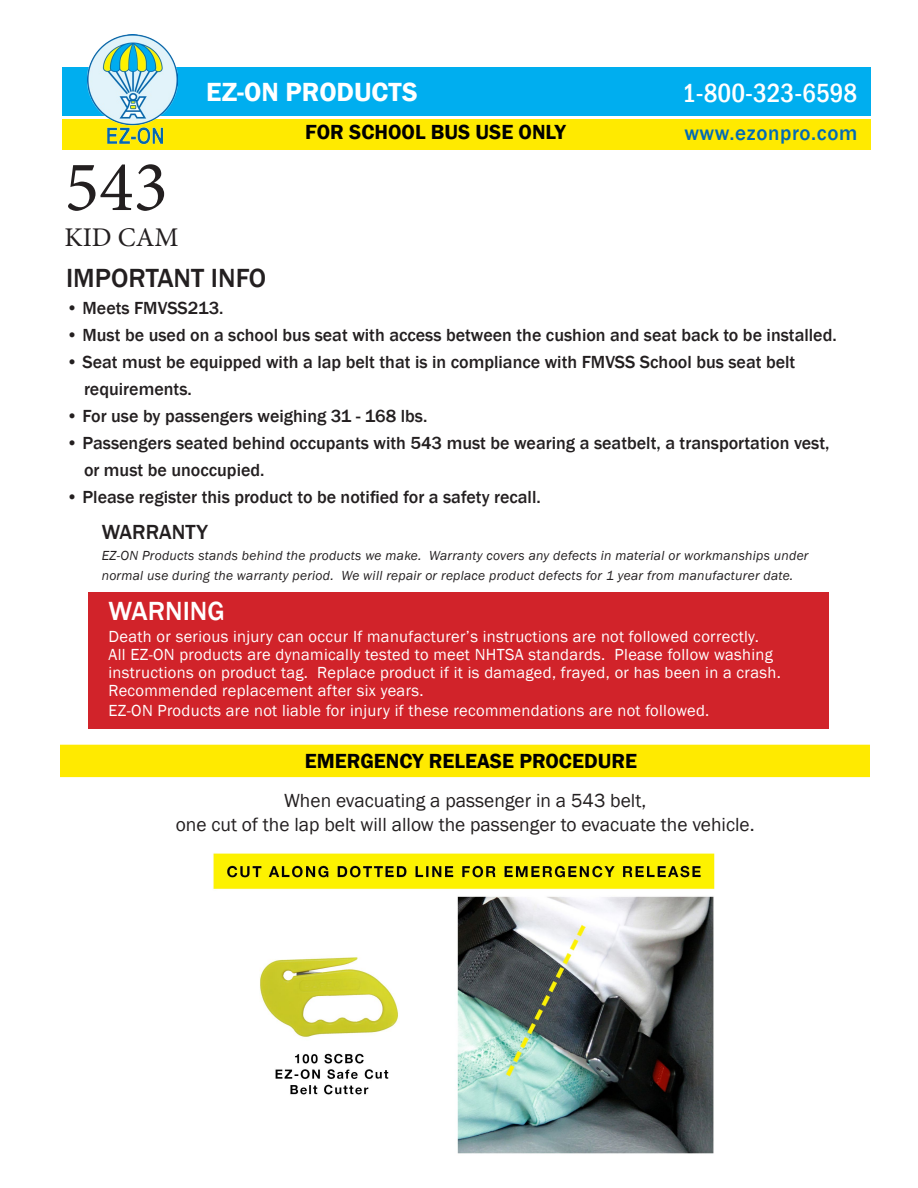
<style>
.page{position:relative;width:918px;height:1188px;background:#fff}
.page>*{position:absolute;margin:0;border:0;box-sizing:border-box;transform-origin:0 0}
.t1{font:72px "Minion Pro";color:#231f20}
.t2{font:500 condensed 27px "Franklin Gothic";color:#fff}
.t3{font:600 27px "Franklin Gothic";color:#fff}
.t4{font:500 27px "Franklin Gothic";color:#231f20}
.t5{font:500 27px "Franklin Gothic";color:#fff}
.t6{font:27px "Minion Pro";color:#231f20}
.t7{font:600 21px "Franklin Gothic";color:#000}
.t8{font:500 21px "Franklin Gothic";letter-spacing:.03em;color:#006ab6}
.t9{font:500 21px "Franklin Gothic";color:#231f20}
.t10{font:19.5px "Franklin Gothic";color:#231f20}
.t11{font:500 18px "Franklin Gothic";color:#231f20}
.t12{font:16.5px/18px "Franklin Gothic";letter-spacing:.02em;color:#fff}
.t13{font:italic 13.5px/19.5px "Franklin Gothic";letter-spacing:.02em;color:#231f20}
</style>
<div class="page">
<div style="left:63px;top:119px;width:808px;height:31px;background:#ffea00"></div>
<div style="left:62px;top:67px;width:808px;height:48px;background:#00aeef"></div>
<img style="left:88px;top:35px;width:90px;height:110px">
<div style="left:60px;top:745px;width:810px;height:32px;background:#ffea00"></div>
<div style="left:88px;top:592px;width:741px;height:137px;background:#d1232a"></div>
<img style="left:213px;top:853px;width:502px;height:301px">
<p class="t1" style="left:64px;top:139px;width:105px">543</p>
<p class="t6" style="left:64px;top:219px;width:116px">KID CAM</p>
<p class="t3" style="left:206px;top:76px;width:213px">EZ-ON PRODUCTS</p>
<p class="t2" style="left:682px;top:75px;width:177px">1-800-323-6598</p>
<p class="t8" style="left:684px;top:120px;width:175px">www.ezonpro.com</p>
<p class="t7" style="left:305px;top:119px;width:262px">FOR SCHOOL BUS USE ONLY</p>
<p class="t4" style="left:66px;top:262px;width:202px">IMPORTANT INFO</p>
<p class="t11" style="left:66px;top:297px;width:159px">• Meets FMVSS213.</p>
<p class="t11" style="left:66px;top:324px;width:772px">• Must be used on a school bus seat with access between the cushion and seat back to be installed.</p>
<p class="t11" style="left:66px;top:351px;width:731px">• Seat must be equipped with a lap belt that is in compliance with FMVSS School bus seat belt</p>
<p class="t11" style="left:84px;top:378px;width:109px">requirements.</p>
<p class="t11" style="left:66px;top:405px;width:363px">• For use by passengers weighing 31 - 168 lbs.</p>
<p class="t11" style="left:66px;top:432px;width:765px">• Passengers seated behind occupants with 543 must be wearing a seatbelt, a transportation vest,</p>
<p class="t11" style="left:84px;top:459px;width:182px">or must be unoccupied.</p>
<p class="t11" style="left:66px;top:486px;width:476px">• Please register this product to be notified for a safety recall.</p>
<p class="t9" style="left:102px;top:519px;width:108px">WARRANTY</p>
<p class="t13" style="left:102px;top:546px;width:708px">EZ-ON Products stands behind the products we make. Warranty covers any defects in material or workmanships under normal use during the warranty period. We will repair or replace product defects for 1 year from manufacturer date.</p>
<p class="t5" style="left:109px;top:594px;width:118px">WARNING</p>
<p class="t12" style="left:109px;top:628px;width:652px">Death or serious injury can occur If manufacturer’s instructions are not followed correctly.</p>
<p class="t12" style="left:109px;top:646px;width:674px">All EZ-ON products are dynamically tested to meet NHTSA standards. Please follow washing instructions on product tag. Replace product if it is damaged, frayed, or has been in a crash.<br>Recommended replacement after six years.</p>
<p class="t12" style="left:109px;top:702px;width:602px">EZ-ON Products are not liable for injury if these recommendations are not followed.</p>
<p class="t7" style="left:305px;top:748px;width:334px">EMERGENCY RELEASE PROCEDURE</p>
<p class="t10" style="left:284px;top:789px;width:364px">When evacuating a passenger in a 543 belt,</p>
<p class="t10" style="left:176px;top:812px;width:580px">one cut of the lap belt will allow the passenger to evacuate the vehicle.</p>
</div>
